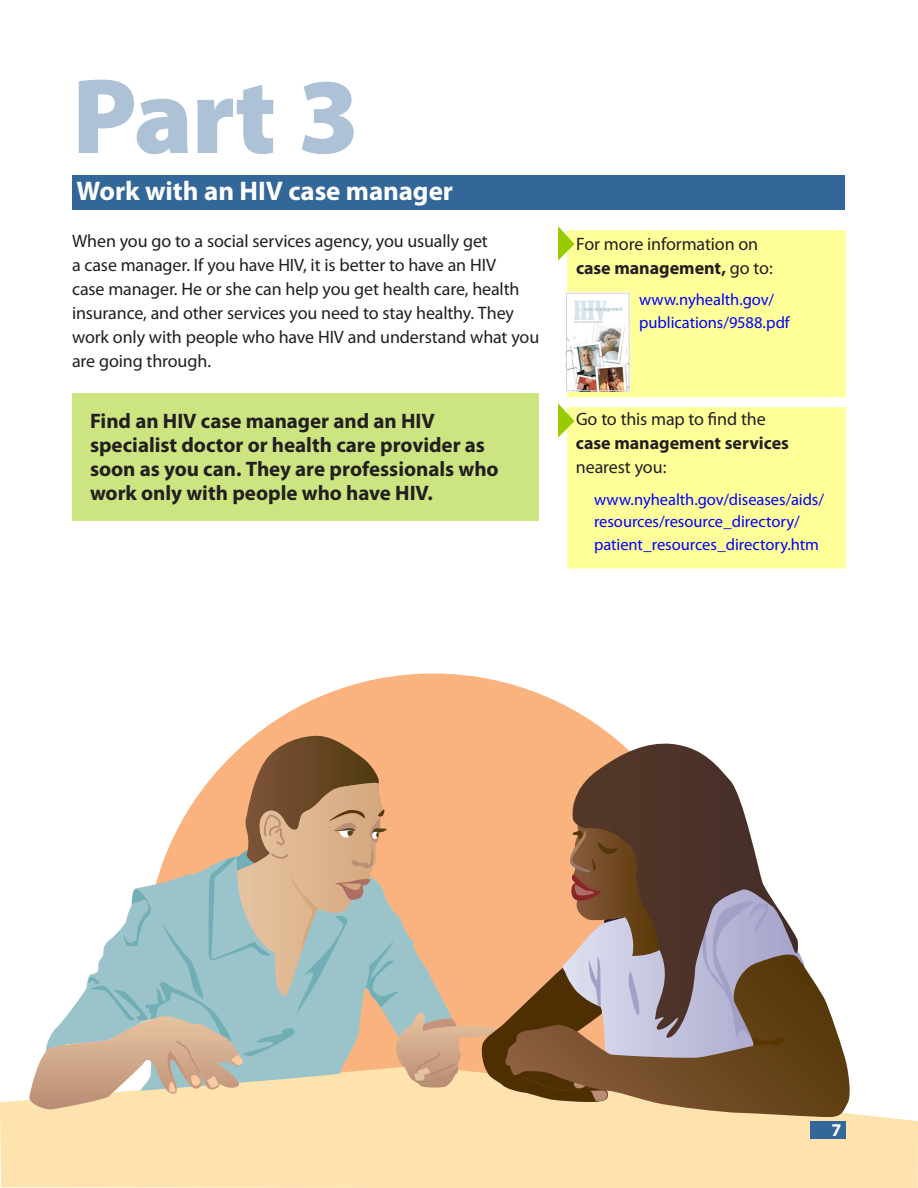
<style>
.page{position:relative;width:918px;height:1188px;background:#fff}
.page>*{position:absolute;margin:0;border:0;box-sizing:border-box;transform-origin:0 0}
.t1{font:900 108px "Myriad Pro";color:#adc2d6}
.t2{font:700 27px "Myriad Pro";letter-spacing:-.005em;color:#fff}
.t3{font:700 21px/24px "Myriad Pro";letter-spacing:-.005em;color:#231f20}
.t4{font:18px/24px "Myriad Pro";letter-spacing:-.005em;color:#231f20}
.t5{font:700 18px "Myriad Pro";color:#231f20}
.t6{font:700 18px "Myriad Pro";color:#fff}
.t7{font:16.5px/22.5px "Myriad Pro";letter-spacing:-.005em;color:#00f}
.s1{font-weight:700}
</style>
<div class="page">
<div style="left:72px;top:176px;width:772px;height:34px;background:#369"></div>
<div style="left:568px;top:231px;width:277px;height:166px;background:#ff9"></div>
<div style="left:567px;top:230px;width:279px;height:167px;border:2px solid #ff9"></div>
<svg style="left:558px;top:226px;width:16px;height:35px"></svg>
<div style="left:568px;top:408px;width:277px;height:160px;background:#ff9"></div>
<div style="left:567px;top:407px;width:279px;height:162px;border:2px solid #ff9"></div>
<svg style="left:558px;top:403px;width:16px;height:35px"></svg>
<div style="left:72px;top:393px;width:466px;height:128px;background:#cce580"></div>
<svg style="left:255px;top:674px;width:356px;height:61px;fill:#fab37f"></svg>
<div style="left:0;top:1100px;width:918px;height:88px;background:#fee3af"></div>
<svg style="left:505px;top:969px;width:347px;height:148px"></svg>
<svg style="left:28px;top:735px;width:778px;height:375px"></svg>
<svg style="left:571px;top:741px;width:228px;height:299px"></svg>
<div style="left:810px;top:1121px;width:36px;height:18px;background:#369"></div>
<img style="left:566px;top:292px;width:64px;height:100px">
<div style="left:566px;top:293px;width:63px;height:98px;border:1px solid #d1d2d4"></div>
<h1 class="t1" style="left:72px;top:55px;width:289px">Part 3</h1>
<h2 class="t2" style="left:76px;top:176px;width:378px">Work with an HIV case manager</h2>
<p class="t4" style="left:72px;top:229px;width:469px">When you go to a social services agency, you usually get<br>a case manager. If you have HIV, it is better to have an HIV<br>case manager. He or she can help you get health care, health insurance, and other services you need to stay healthy. They work only with people who have HIV and understand what you are going through.</p>
<p class="t4" style="left:576px;top:232px;width:198px">For more information on <span class="s1">case management,</span> go to:</p>
<p class="t7" style="left:639px;top:289px;width:152px">www.nyhealth.gov/ publications/9588.pdf</p>
<p class="t3" style="left:90px;top:410px;width:410px">Find an HIV case manager and an HIV specialist doctor or health care provider as soon as you can. They are professionals who work only with people who have HIV.</p>
<p class="t4" style="left:576px;top:407px;width:191px">Go to this map to find the</p>
<p class="t5" style="left:576px;top:433px;width:215px">case management services</p>
<p class="t4" style="left:576px;top:455px;width:92px">nearest you:</p>
<p class="t7" style="left:594px;top:488px;width:232px">www.nyhealth.gov/diseases/aids/ resources/resource_directory/ patient_resources_directory.htm</p>
<p class="t6" style="left:832px;top:1120px;width:11px">7</p>
</div>
